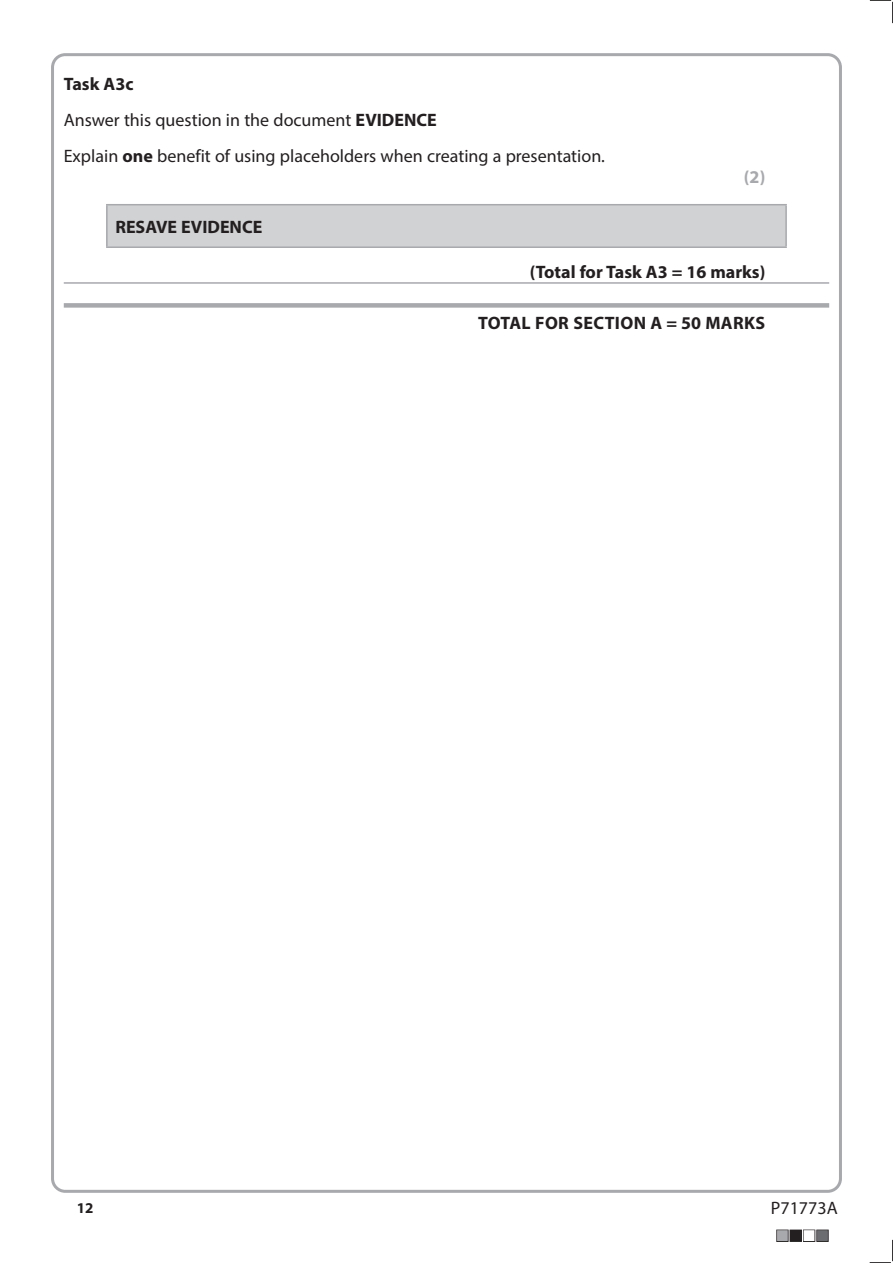
<style>
.page{position:relative;width:893px;height:1263px;background:#fff}
.page>*{position:absolute;margin:0;border:0;box-sizing:border-box;transform-origin:0 0}
.t1{font:18px/36px "Myriad Pro";color:#231f20}
.t2{font:700 18px "Myriad Pro";color:#231f20}
.t3{font:700 18px "Myriad Pro";letter-spacing:.02em;color:#231f20}
.t4{font:700 18px "Myriad Pro";color:#a8a9ad}
.t5{font:700 15px "Myriad Pro";color:#231f20}
.s1{font-weight:700}
</style>
<div class="page">
<svg style="left:870px;top:0;width:23px;height:23px"></svg>
<svg style="left:870px;top:1240px;width:23px;height:23px"></svg>
<hr style="left:64px;top:282px;width:765px;height:2px;background:#a8a9ad">
<div style="left:64px;top:303px;width:765px;height:5px;background:#a8a9ad"></div>
<div style="left:107px;top:205px;width:679px;height:42px;background:#d1d2d4"></div>
<hr style="left:106px;top:205px;width:2px;height:41px;background:#a8a9ad">
<hr style="left:106px;top:204px;width:681px;height:1px;background:#a8a9ad">
<hr style="left:785px;top:205px;width:2px;height:41px;background:#a8a9ad">
<hr style="left:106px;top:246px;width:681px;height:2px;background:#a8a9ad">
<p class="t1" style="left:64px;top:66px;width:543px"><span class="s1">Task A3c<br></span>Answer this question in the document <span class="s1">EVIDENCE<br></span>Explain <span class="s1">one</span> benefit of using placeholders when creating a presentation.</p>
<p class="t2" style="left:115px;top:215px;width:149px">RESAVE EVIDENCE</p>
<p class="t4" style="left:744px;top:165px;width:23px">(2)</p>
<p class="t2" style="left:530px;top:260px;width:237px">(Total for Task A3 = 16 marks)</p>
<p class="t3" style="left:478px;top:311px;width:289px">TOTAL FOR SECTION A = 50 MARKS</p>
<p class="t5" style="left:77px;top:1198px;width:18px">12</p>
<p class="t1" style="left:771px;top:1189px;width:68px">P71773A</p>
</div>
